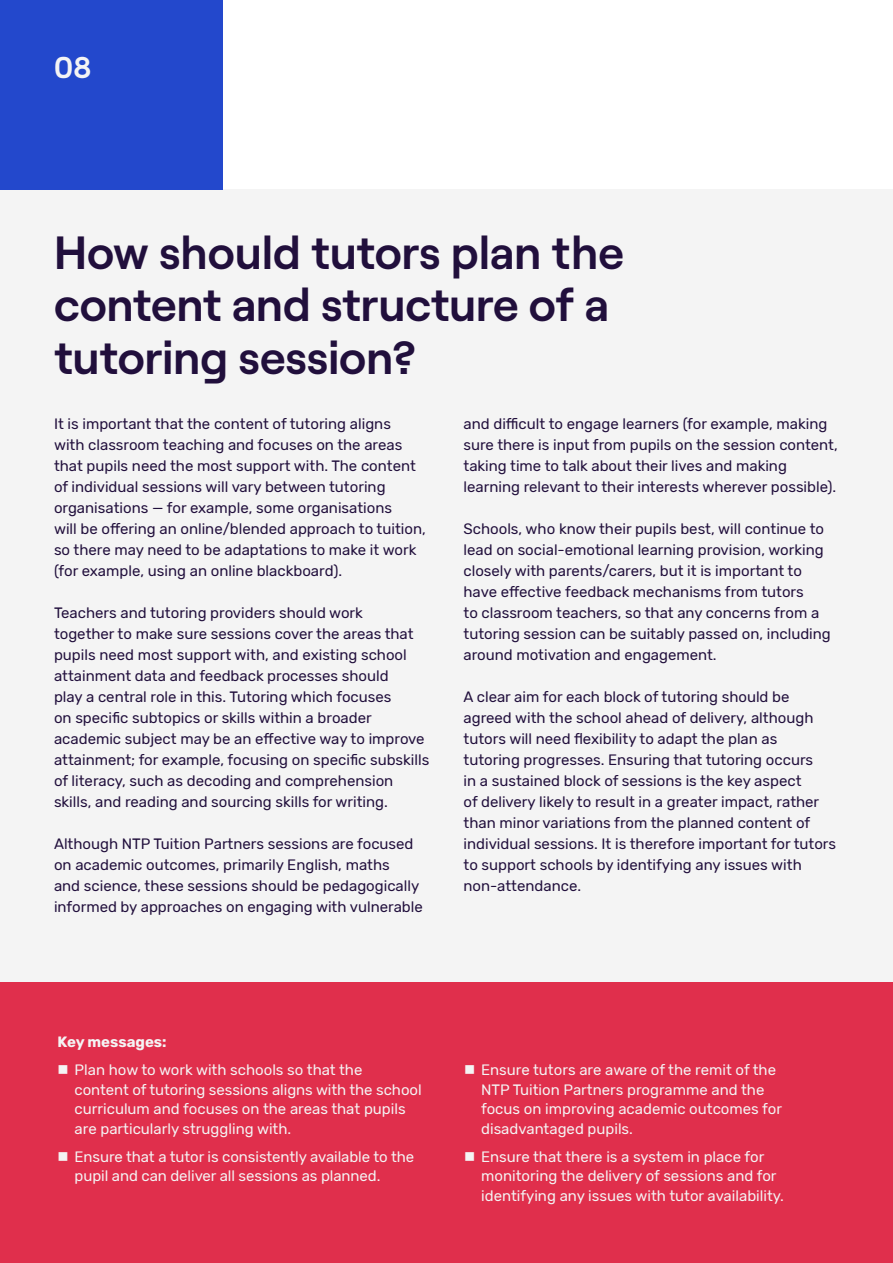
<style>
.page{position:relative;width:893px;height:1263px;background:#fff}
.page>*{position:absolute;margin:0;border:0;box-sizing:border-box;transform-origin:0 0}
.t1{font:600 46.5px/52.5px "Roobert";color:#210f3c}
.t2{font:600 30px "Roobert";color:#f4f4f4}
.t3{font:15px/21px "Rubik";color:#210f3c}
.t4{font:15px/19.5px "Rubik";color:#f4f4f4}
.t5{font:700 15px "Rubik";color:#f4f4f4}
</style>
<div class="page">
<div style="left:0;top:189px;width:893px;height:793px;background:#f4f4f4"></div>
<div style="left:0;top:0;width:223px;height:189px;background:#2348cc"></div>
<div style="left:0;top:982px;width:893px;height:281px;background:#e02f4c"></div>
<h2 class="t2" style="left:54px;top:44px;width:39px">08</h2>
<h1 class="t1" style="left:54px;top:222px;width:571px">How should tutors plan the content and structure of a tutoring session?</h1>
<p class="t3" style="left:54px;top:413px;width:373px">It is important that the content of tutoring aligns<br>with classroom teaching and focuses on the areas that pupils need the most support with. The content of individual sessions will vary between tutoring organisations — for example, some organisations<br>will be offering an online/blended approach to tuition, so there may need to be adaptations to make it work (for example, using an online blackboard).</p>
<p class="t3" style="left:54px;top:602px;width:377px">Teachers and tutoring providers should work<br>together to make sure sessions cover the areas that pupils need most support with, and existing school attainment data and feedback processes should<br>play a central role in this. Tutoring which focuses<br>on specific subtopics or skills within a broader academic subject may be an effective way to improve attainment; for example, focusing on specific subskills of literacy, such as decoding and comprehension skills, and reading and sourcing skills for writing.</p>
<p class="t3" style="left:54px;top:833px;width:370px">Although NTP Tuition Partners sessions are focused on academic outcomes, primarily English, maths<br>and science, these sessions should be pedagogically informed by approaches on engaging with vulnerable</p>
<p class="t3" style="left:463px;top:413px;width:376px">and difficult to engage learners (for example, making sure there is input from pupils on the session content, taking time to talk about their lives and making learning relevant to their interests wherever possible).</p>
<p class="t3" style="left:463px;top:518px;width:369px">Schools, who know their pupils best, will continue to lead on social-emotional learning provision, working closely with parents/carers, but it is important to have effective feedback mechanisms from tutors<br>to classroom teachers, so that any concerns from a tutoring session can be suitably passed on, including around motivation and engagement.</p>
<p class="t3" style="left:463px;top:686px;width:374px">A clear aim for each block of tutoring should be agreed with the school ahead of delivery, although tutors will need flexibility to adapt the plan as tutoring progresses. Ensuring that tutoring occurs<br>in a sustained block of sessions is the key aspect<br>of delivery likely to result in a greater impact, rather than minor variations from the planned content of individual sessions. It is therefore important for tutors to support schools by identifying any issues with non-attendance.</p>
<p class="t5" style="left:58px;top:1033px;width:111px">Key messages:</p>
<p class="t4" style="left:75px;top:1061px;width:348px">Plan how to work with schools so that the<br>content of tutoring sessions aligns with the school curriculum and focuses on the areas that pupils are particularly struggling with.</p>
<p class="t4" style="left:75px;top:1147px;width:341px">Ensure that a tutor is consistently available to the pupil and can deliver all sessions as planned.</p>
<p class="t4" style="left:481px;top:1061px;width:302px">Ensure tutors are aware of the remit of the NTP Tuition Partners programme and the focus on improving academic outcomes for disadvantaged pupils.</p>
<p class="t4" style="left:481px;top:1147px;width:304px">Ensure that there is a system in place for monitoring the delivery of sessions and for identifying any issues with tutor availability.</p>
</div>
